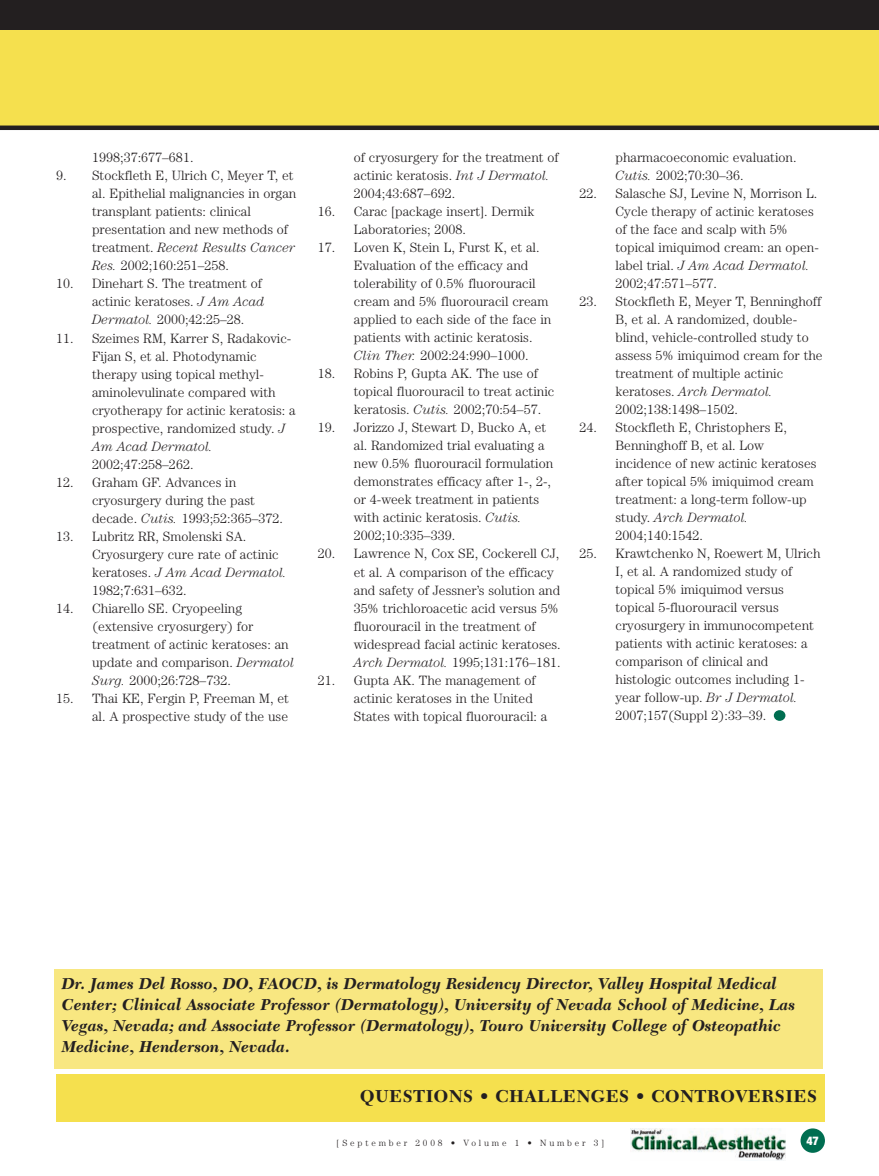
<style>
.page{position:relative;width:879px;height:1176px;background:#fff}
.page>*{position:absolute;margin:0;border:0;box-sizing:border-box;transform-origin:0 0}
.t1{font:700 18px "New Caledonia";letter-spacing:.03em;color:#231f20}
.t2{font:italic 700 16.5px/21px "New Caledonia";color:#231f20}
.t3{font:300 13.5px/18px "Century Std";color:#231f20}
.t4{font:900 condensed 12px "Helvetica Neue LT Std";color:#fff}
.t5{font:300 9px "Century Std";letter-spacing:.31em;color:#231f20}
.s1{font-style:italic}
</style>
<div class="page">
<div style="left:800px;top:1128px;width:24px;height:24px;background:#006e51;border-radius:50%"></div>
<img style="left:630px;top:1128px;width:154px;height:31px">
<div style="left:773px;top:710px;width:12px;height:10px;background:#006e51;border-radius:50%"></div>
<div style="left:0;top:28px;width:878px;height:100px;background:#f5e04e"></div>
<div style="left:0;top:125px;width:878px;height:5px;background:#231f20"></div>
<div style="left:0;top:0;width:878px;height:29px;background:#231f20"></div>
<div style="left:56px;top:1074px;width:768px;height:47px;background:#f5e04e"></div>
<div style="left:54px;top:969px;width:768px;height:99px;background:#f8e781"></div>
<p class="t3" style="left:92px;top:150px;width:103px">1998;37:677–681.</p>
<p class="t3" style="left:92px;top:168px;width:206px;text-indent:-36px">9. Stockfleth E, Ulrich C, Meyer T, et al. Epithelial malignancies in organ transplant patients: clinical presentation and new methods of treatment. <span class="s1">Recent Results Cancer<br>Res.</span> 2002;160:251–258.</p>
<p class="t3" style="left:92px;top:276px;width:174px;text-indent:-36px">10. Dinehart S. The treatment of actinic keratoses. <span class="s1">J Am Acad<br>Dermatol.</span> 2000;42:25–28.</p>
<p class="t3" style="left:92px;top:330px;width:205px;text-indent:-36px">11. Szeimes RM, Karrer S, Radakovic-<br>Fijan S, et al. Photodynamic therapy using topical methyl&shy;aminolevulinate compared with cryotherapy for actinic keratosis: a prospective, randomized study. <span class="s1">J<br>Am Acad Dermatol.</span></p>
<p class="t3" style="left:92px;top:456px;width:103px">2002;47:258–262.</p>
<p class="t3" style="left:92px;top:474px;width:192px;text-indent:-36px">12. Graham GF. Advances in cryosurgery during the past decade. <span class="s1">Cutis.</span> 1993;52:365–372.</p>
<p class="t3" style="left:92px;top:528px;width:196px;text-indent:-36px">13. Lubritz RR, Smolenski SA.<br>Cryosurgery cure rate of actinic keratoses. <span class="s1">J Am Acad Dermatol.<br></span>1982;7:631–632.</p>
<p class="t3" style="left:92px;top:600px;width:203px;text-indent:-36px">14. Chiarello SE. Cryopeeling (extensive cryosurgery) for treatment of actinic keratoses: an update and comparison. <span class="s1">Dermatol<br>Surg.</span> 2000;26:728–732.</p>
<p class="t3" style="left:56px;top:689px;width:234px;text-align:right">15. Thai KE, Fergin P, Freeman M, et al. A prospective study of the use</p>
<p class="t3" style="left:353px;top:149px;width:206px">of cryosurgery for the treatment of actinic keratosis. <span class="s1">Int J Dermatol.<br></span>2004;43:687–692.</p>
<p class="t3" style="left:353px;top:203px;width:182px;text-indent:-36px">16. Carac [package insert]. Dermik<br>Laboratories; 2008.</p>
<p class="t3" style="left:353px;top:239px;width:199px;text-indent:-36px">17. Loven K, Stein L, Furst K, et al.<br>Evaluation of the efficacy and tolerability of 0.5% fluorouracil cream and 5% fluorouracil cream applied to each side of the face in patients with actinic keratosis.<br><span class="s1">Clin Ther.</span> 2002:24:990–1000.</p>
<p class="t3" style="left:353px;top:365px;width:202px;text-indent:-36px">18. Robins P, Gupta AK. The use of topical fluorouracil to treat actinic keratosis. <span class="s1">Cutis.</span> 2002;70:54–57.</p>
<p class="t3" style="left:353px;top:419px;width:201px;text-indent:-36px">19. Jorizzo J, Stewart D, Bucko A, et al. Randomized trial evaluating a new 0.5% fluorouracil formulation demonstrates efficacy after 1-, 2-, or 4-week treatment in patients with actinic keratosis. <span class="s1">Cutis.<br></span>2002;10:335–339.</p>
<p class="t3" style="left:353px;top:545px;width:208px;text-indent:-36px">20. Lawrence N, Cox SE, Cockerell CJ, et al. A comparison of the efficacy and safety of Jessner’s solution and 35% trichloroacetic acid versus 5% fluorouracil in the treatment of widespread facial actinic keratoses.<br><span class="s1">Arch Dermatol.</span> 1995;131:176–181.</p>
<p class="t3" style="left:353px;top:671px;width:195px;text-indent:-36px">21. Gupta AK. The management of actinic keratoses in the United<br>States with topical fluorouracil: a</p>
<p class="t3" style="left:615px;top:149px;width:182px">pharmacoeconomic evaluation.<br><span class="s1">Cutis.</span> 2002;70:30–36.</p>
<p class="t3" style="left:615px;top:185px;width:205px;text-indent:-36px">22. Salasche SJ, Levine N, Morrison L.<br>Cycle therapy of actinic keratoses of the face and scalp with 5% topical imiquimod cream: an open&shy;label trial. <span class="s1">J Am Acad Dermatol.<br></span>2002;47:571–577.</p>
<p class="t3" style="left:615px;top:293px;width:208px;text-indent:-36px">23. Stockfleth E, Meyer T, Benninghoff<br>B, et al. A randomized, double&shy;blind, vehicle-controlled study to assess 5% imiquimod cream for the treatment of multiple actinic keratoses. <span class="s1">Arch Dermatol.<br></span>2002;138:1498–1502.</p>
<p class="t3" style="left:615px;top:419px;width:202px;text-indent:-36px">24. Stockfleth E, Christophers E,<br>Benninghoff B, et al. Low incidence of new actinic keratoses after topical 5% imiquimod cream treatment: a long-term follow-up study. <span class="s1">Arch Dermatol.<br></span>2004;140:1542.</p>
<p class="t3" style="left:615px;top:545px;width:206px;text-indent:-36px">25. Krawtchenko N, Roewert M, Ulrich<br>I, et al. A randomized study of topical 5% imiquimod versus topical 5-fluorouracil versus cryosurgery in immunocompetent patients with actinic keratoses: a comparison of clinical and histologic outcomes including 1- year follow-up. <span class="s1">Br J Dermatol.<br></span>2007;157(Suppl 2):33–39.</p>
<p class="t2" style="left:62px;top:974px;width:734px">Dr. James Del Rosso, DO, FAOCD, is Dermatology Residency Director, Valley Hospital Medical Center; Clinical Associate Professor (Dermatology), University of Nevada School of Medicine, Las Vegas, Nevada; and Associate Professor (Dermatology), Touro University College of Osteopathic Medicine, Henderson, Nevada.</p>
<h1 class="t1" style="left:360px;top:1088px;width:458px">QUESTIONS • CHALLENGES • CONTROVERSIES</h1>
<p class="t5" style="left:336px;top:1139px;width:269px">[September 2008 • Volume 1 • Number 3]</p>
<p class="t4" style="left:806px;top:1135px;width:14px">47</p>
</div>
